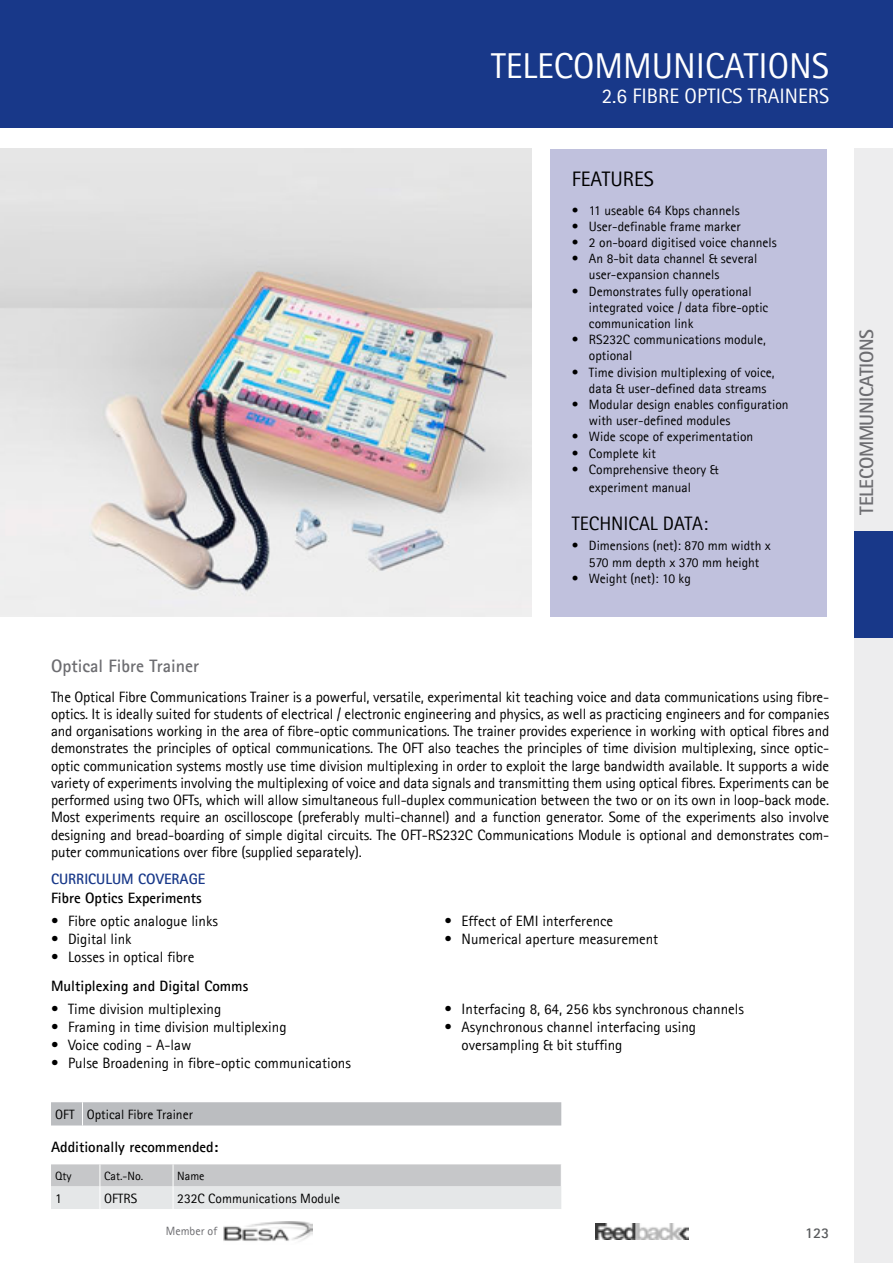
<style>
.page{position:relative;width:893px;height:1263px;background:#fff}
.page>*{position:absolute;margin:0;border:0;box-sizing:border-box;transform-origin:0 0}
.t1{font:36px "Agfa Rotis Sans Serif";color:#fff}
.t2{font:21px "Agfa Rotis Sans Serif";color:#fff}
.t3{font:21px "Agfa Rotis Sans Serif";color:#000}
.t4{font:700 19.5px "Agfa Rotis Sans Serif";letter-spacing:-.02em;color:#6d6d71}
.t5{font:19.5px "Agfa Rotis Sans Serif";color:#000}
.t6{font:700 18px "Agfa Rotis Sans Serif";color:#6d6d71}
.t7{font:15px/17.2px "Agfa Rotis Sans Serif";color:#000;text-align:justify}
.t8{font:700 15px "Agfa Rotis Sans Serif";color:#000}
.t9{font:700 15px "Agfa Rotis Sans Serif";color:#183889}
.t10{font:700 15px "Agfa Rotis Sans Serif";color:#57595b}
.t11{font:13.5px/16.2px "Agfa Rotis Sans Serif";color:#000}
.t12{font:12px "Agfa Rotis Sans Serif";color:#000}
.t13{font:12px "Agfa Rotis Sans Serif";color:#6d6d71}
</style>
<div class="page">
<div style="left:855px;top:149px;width:38px;height:1114px;background:#ededee"></div>
<div style="left:0;top:0;width:893px;height:128px;background:#183889"></div>
<div style="left:855px;top:531px;width:38px;height:107px;background:#183889"></div>
<img style="left:595px;top:1223px;width:94px;height:16px">
<div style="left:551px;top:149px;width:276px;height:468px;background:#c0c1dd"></div>
<img style="left:223px;top:1221px;width:90px;height:21px">
<img style="left:0;top:149px;width:531px;height:468px">
<div style="left:51px;top:1102px;width:510px;height:23px;background:#bbbdc0"></div>
<svg style="left:51px;top:1164px;width:510px;height:45px;background:#d6d7d9"></svg>
<h1 class="t1" style="left:491px;top:44px;width:339px">TELECOMMUNICATIONS</h1>
<h2 class="t2" style="left:602px;top:84px;width:229px">2.6 FIBRE OPTICS TRAINERS</h2>
<h2 class="t3" style="left:572px;top:167px;width:84px">FEATURES</h2>
<p class="t11" style="left:572px;top:202px;width:169px">• 11 useable 64 Kbps channels</p>
<p class="t11" style="left:572px;top:218px;width:170px">• User-definable frame marker</p>
<p class="t11" style="left:572px;top:234px;width:206px">• 2 on-board digitised voice channels</p>
<p class="t11" style="left:589px;top:250px;width:170px;text-indent:-17px">• An 8-bit data channel &amp; several user-expansion channels</p>
<p class="t11" style="left:589px;top:283px;width:181px;text-indent:-17px">• Demonstrates fully operational integrated voice / data fibre-optic communication link</p>
<p class="t11" style="left:589px;top:331px;width:178px;text-indent:-17px">• RS232C communications module, optional</p>
<p class="t11" style="left:589px;top:364px;width:187px;text-indent:-17px">• Time division multiplexing of voice, data &amp; user-defined data streams</p>
<p class="t11" style="left:589px;top:396px;width:201px;text-indent:-17px">• Modular design enables configuration with user-defined modules</p>
<p class="t11" style="left:572px;top:429px;width:183px">• Wide scope of experimentation</p>
<p class="t11" style="left:572px;top:445px;width:85px">• Complete kit</p>
<p class="t11" style="left:589px;top:460px;width:131px;line-height:18px;text-indent:-17px">• Comprehensive theory &amp; experiment manual</p>
<h3 class="t5" style="left:572px;top:512px;width:138px">TECHNICAL DATA:</h3>
<p class="t11" style="left:572px;top:538px;width:200px;text-align:center">• Dimensions (net): 870 mm width x<br>570 mm depth x 370 mm height</p>
<p class="t11" style="left:572px;top:570px;width:120px">• Weight (net): 10 kg</p>
<p class="t6" style="left:51px;top:654px;width:150px">Optical Fibre Trainer</p>
<p class="t7" style="left:51px;top:688px;width:780px">The Optical Fibre Communications Trainer is a powerful, versatile, experimental kit teaching voice and data communications using fibre&shy;optics. It is ideally suited for students of electrical / electronic engineering and physics, as well as practicing engineers and for companies and organisations working in the area of fibre-optic communications. The trainer provides experience in working with optical fibres and demonstrates the principles of optical communications. The OFT also teaches the principles of time division multiplexing, since optic&shy;optic communication systems mostly use time division multiplexing in order to exploit the large bandwidth available. It supports a wide variety of experiments involving the multiplexing of voice and data signals and transmitting them using optical fibres. Experiments can be performed using two OFTs, which will allow simultaneous full-duplex communication between the two or on its own in loop-back mode.<br>Most experiments require an oscilloscope (preferably multi-channel) and a function generator. Some of the experiments also involve designing and bread-boarding of simple digital circuits. The OFT-RS232C Communications Module is optional and demonstrates com&shy;puter communications over fibre (supplied separately).</p>
<p class="t9" style="left:51px;top:869px;width:156px">CURRICULUM COVERAGE</p>
<p class="t8" style="left:51px;top:889px;width:152px">Fibre Optics Experiments</p>
<p class="t7" style="left:51px;top:912px;width:168px">• Fibre optic analogue links</p>
<p class="t7" style="left:51px;top:930px;width:82px">• Digital link</p>
<p class="t7" style="left:51px;top:948px;width:145px">• Losses in optical fibre</p>
<p class="t7" style="left:445px;top:912px;width:170px">• Effect of EMI interference</p>
<p class="t7" style="left:445px;top:930px;width:215px">• Numerical aperture measurement</p>
<p class="t8" style="left:51px;top:977px;width:199px">Multiplexing and Digital Comms</p>
<p class="t7" style="left:51px;top:1000px;width:172px">• Time division multiplexing</p>
<p class="t7" style="left:51px;top:1018px;width:237px">• Framing in time division multiplexing</p>
<p class="t7" style="left:51px;top:1036px;width:142px">• Voice coding - A-law</p>
<p class="t7" style="left:51px;top:1054px;width:301px">• Pulse Broadening in fibre-optic communications</p>
<p class="t11" style="left:55px;top:1106px;width:139px">OFT Optical Fibre Trainer</p>
<p class="t8" style="left:51px;top:1137px;width:169px">Additionally recommended:</p>
<p class="t12" style="left:55px;top:1169px;width:18px">Qty</p>
<p class="t12" style="left:104px;top:1169px;width:41px">Cat.-No.</p>
<p class="t12" style="left:177px;top:1169px;width:29px">Name</p>
<p class="t11" style="left:55px;top:1190px;width:8px">1</p>
<p class="t11" style="left:104px;top:1190px;width:34px">OFTRS</p>
<p class="t11" style="left:177px;top:1190px;width:164px">232C Communications Module</p>
<p class="t13" style="left:166px;top:1223px;width:53px">Member of</p>
<p class="t7" style="left:445px;top:1000px;width:301px">• Interfacing 8, 64, 256 kbs synchronous channels</p>
<p class="t7" style="left:462px;top:1017px;width:236px;line-height:18px;text-indent:-17px">• Asynchronous channel interfacing using oversampling &amp; bit stuffing</p>
<p class="t10" style="left:805px;top:1223px;width:26px">123</p>
<h3 class="t4" style="left:854px;top:514px;width:187px;rotate:-90deg">TELECOMMUNICATIONS</h3>
</div>
